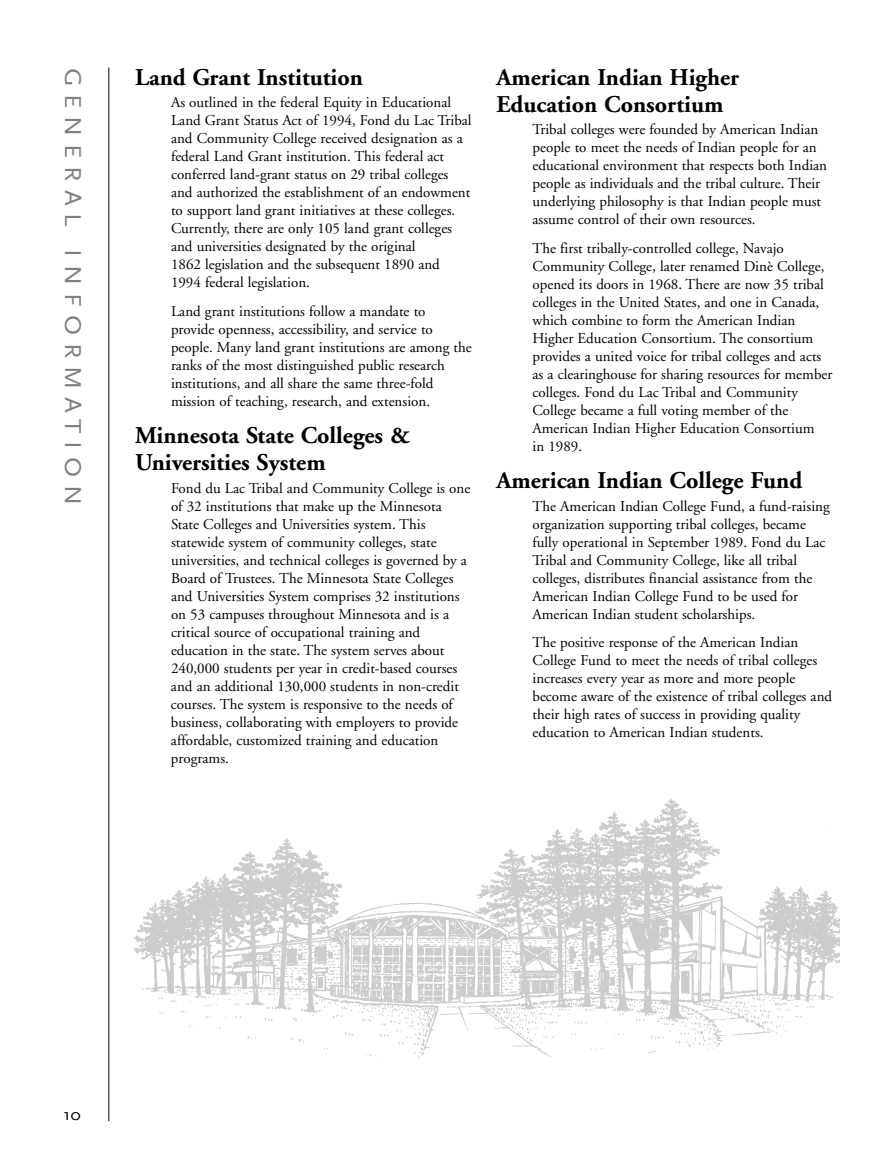
<style>
.page{position:relative;width:891px;height:1161px;background:#fff}
.page>*{position:absolute;margin:0;border:0;box-sizing:border-box;transform-origin:0 0}
.t1{font:700 24px/27px "Adobe Garamond";color:#000}
.t2{font:24px "Scala Sans";letter-spacing:.3em;color:#808080;scale:1.1 1}
.t3{font:16.5px "Scala Sans";color:#000;scale:1.1 1}
.t4{font:15px/18px "Adobe Garamond";color:#000}
</style>
<div class="page">
<hr style="left:108px;top:68px;width:1px;height:1053px;background:#000">
<img style="left:134px;top:798px;width:707px;height:260px">
<h1 class="t2" style="left:83px;top:68px;width:400px;rotate:90deg">GENERAL INFORMATION</h1>
<h1 class="t1" style="left:135px;top:66px;width:230px">Land Grant Institution</h1>
<p class="t4" style="left:171px;top:95px;width:302px">As outlined in the federal Equity in Educational Land Grant Status Act of 1994, Fond du Lac Tribal and Community College received designation as a federal Land Grant institution. This federal act conferred land-grant status on 29 tribal colleges and authorized the establishment of an endowment to support land grant initiatives at these colleges.<br>Currently, there are only 105 land grant colleges and universities designated by the original<br>1862 legislation and the subsequent 1890 and 1994 federal legislation.</p>
<p class="t4" style="left:171px;top:303px;width:302px">Land grant institutions follow a mandate to provide openness, accessibility, and service to people. Many land grant institutions are among the ranks of the most distinguished public research institutions, and all share the same three-fold mission of teaching, research, and extension.</p>
<h1 class="t1" style="left:135px;top:424px;width:276px">Minnesota State Colleges &amp;<br>Universities System</h1>
<p class="t4" style="left:171px;top:480px;width:301px">Fond du Lac Tribal and Community College is one of 32 institutions that make up the Minnesota State Colleges and Universities system. This statewide system of community colleges, state universities, and technical colleges is governed by a Board of Trustees. The Minnesota State Colleges and Universities System comprises 32 institutions on 53 campuses throughout Minnesota and is a critical source of occupational training and education in the state. The system serves about 240,000 students per year in credit-based courses and an additional 130,000 students in non-credit courses. The system is responsive to the needs of business, collaborating with employers to provide affordable, customized training and education programs.</p>
<h1 class="t1" style="left:496px;top:66px;width:244px">American Indian Higher<br>Education Consortium</h1>
<p class="t4" style="left:532px;top:122px;width:296px">Tribal colleges were founded by American Indian people to meet the needs of Indian people for an educational environment that respects both Indian people as individuals and the tribal culture. Their underlying philosophy is that Indian people must assume control of their own resources.</p>
<p class="t4" style="left:532px;top:240px;width:301px">The first tribally-controlled college, Navajo Community College, later renamed Dinè College, opened its doors in 1968. There are now 35 tribal colleges in the United States, and one in Canada, which combine to form the American Indian Higher Education Consortium. The consortium provides a united voice for tribal colleges and acts as a clearinghouse for sharing resources for member colleges. Fond du Lac Tribal and Community College became a full voting member of the American Indian Higher Education Consortium<br>in 1989.</p>
<h1 class="t1" style="left:496px;top:469px;width:307px">American Indian College Fund</h1>
<p class="t4" style="left:532px;top:498px;width:299px">The American Indian College Fund, a fund-raising organization supporting tribal colleges, became fully operational in September 1989. Fond du Lac Tribal and Community College, like all tribal colleges, distributes financial assistance from the American Indian College Fund to be used for American Indian student scholarships.</p>
<p class="t4" style="left:532px;top:635px;width:301px">The positive response of the American Indian College Fund to meet the needs of tribal colleges increases every year as more and more people become aware of the existence of tribal colleges and their high rates of success in providing quality education to American Indian students.</p>
<p class="t3" style="left:64px;top:1108px;width:17px">10</p>
</div>
